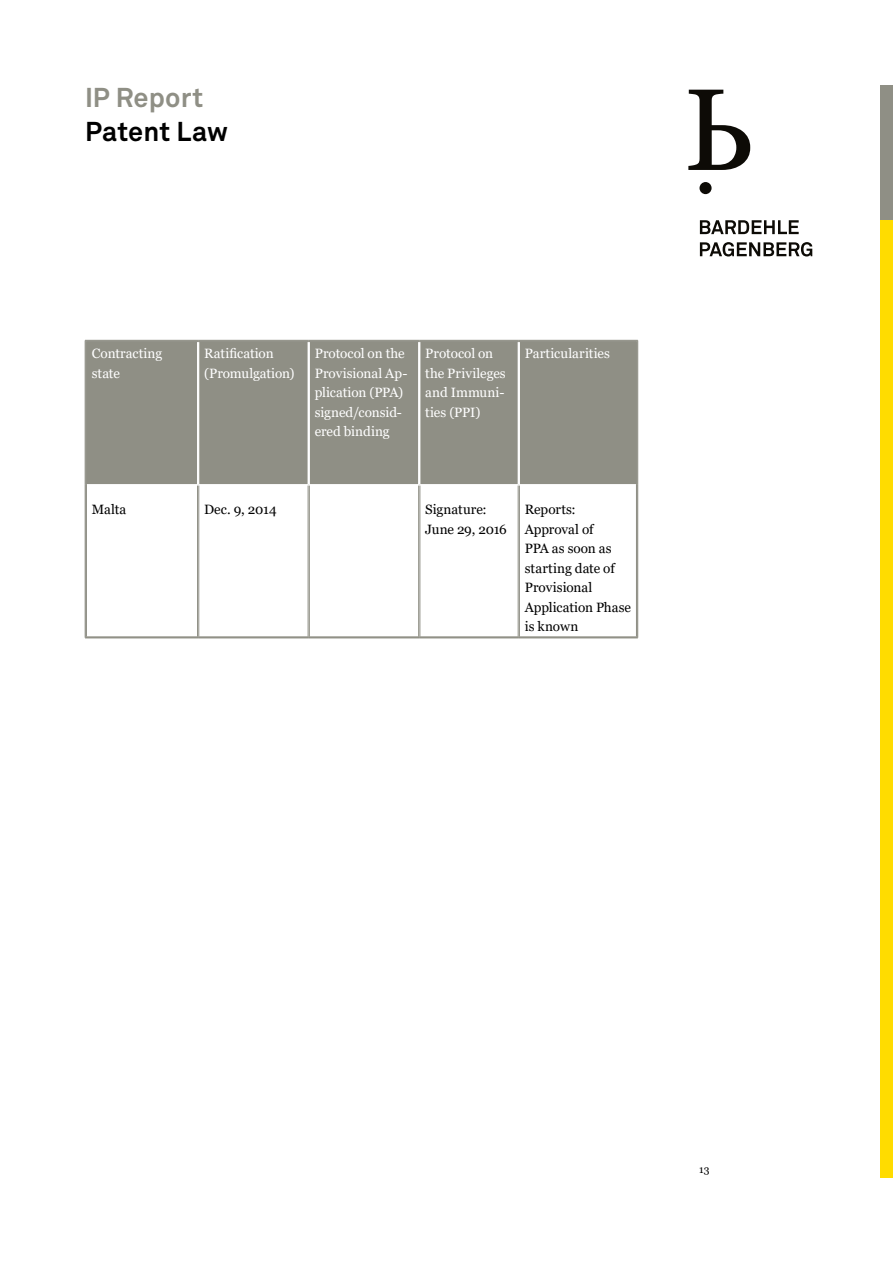
<style>
.page{position:relative;width:893px;height:1263px;background:#fff}
.page>*{position:absolute;margin:0;border:0;box-sizing:border-box;transform-origin:0 0}
.t1{font:700 27px "Akkurat Std";letter-spacing:.005em;color:#000}
.t2{font:700 27px "Akkurat Std";letter-spacing:.005em;color:#8f8f85}
.t3{font:13.5px/19.5px "Georgia";color:#fff}
.t4{font:13.5px/19.5px "Georgia";color:#000}
.t5{font:10.5px "Georgia";color:#000}
</style>
<div class="page">
<div style="left:881px;top:220px;width:12px;height:957px;background:#ffdc00"></div>
<div style="left:881px;top:85px;width:12px;height:135px;background:#8f8f85"></div>
<svg style="left:688px;top:90px;width:62px;height:80px"></svg>
<div style="left:699px;top:182px;width:13px;height:12px;background:#0d0b06;border-radius:50%"></div>
<svg style="left:700px;top:242px;width:112px;height:15px"></svg>
<svg style="left:700px;top:220px;width:99px;height:14px"></svg>
<div style="left:87px;top:342px;width:549px;height:142px;background:#8f8f85"></div>
<hr style="left:197px;top:342px;width:2px;height:142px;background:#fff">
<hr style="left:418px;top:342px;width:2px;height:142px;background:#fff">
<hr style="left:86px;top:637px;width:112px;height:1px;background:#8f8f85">
<hr style="left:85px;top:638px;width:113px;height:1px;background:#8f8f85">
<hr style="left:198px;top:637px;width:111px;height:1px;background:#8f8f85">
<hr style="left:198px;top:638px;width:111px;height:1px;background:#8f8f85">
<hr style="left:309px;top:637px;width:110px;height:1px;background:#8f8f85">
<hr style="left:309px;top:638px;width:110px;height:1px;background:#8f8f85">
<hr style="left:419px;top:637px;width:100px;height:1px;background:#8f8f85">
<hr style="left:419px;top:638px;width:100px;height:1px;background:#8f8f85">
<hr style="left:519px;top:637px;width:118px;height:1px;background:#8f8f85">
<hr style="left:519px;top:638px;width:119px;height:1px;background:#8f8f85">
<hr style="left:197px;top:486px;width:1px;height:151px;background:#8f8f85">
<hr style="left:199px;top:486px;width:1px;height:151px;background:#8f8f85">
<hr style="left:308px;top:486px;width:1px;height:151px;background:#8f8f85">
<hr style="left:309px;top:486px;width:1px;height:151px;background:#8f8f85">
<hr style="left:418px;top:486px;width:1px;height:151px;background:#8f8f85">
<hr style="left:420px;top:486px;width:1px;height:151px;background:#8f8f85">
<hr style="left:518px;top:486px;width:1px;height:151px;background:#8f8f85">
<hr style="left:519px;top:486px;width:1px;height:151px;background:#8f8f85">
<hr style="left:199px;top:342px;width:1px;height:142px;background:#fff">
<hr style="left:308px;top:342px;width:1px;height:142px;background:#fff">
<hr style="left:309px;top:342px;width:1px;height:142px;background:#fff">
<hr style="left:420px;top:342px;width:1px;height:142px;background:#fff">
<hr style="left:518px;top:342px;width:1px;height:142px;background:#fff">
<hr style="left:519px;top:342px;width:1px;height:142px;background:#fff">
<hr style="left:85px;top:485px;width:1px;height:153px;background:#8f8f85">
<hr style="left:86px;top:485px;width:1px;height:152px;background:#8f8f85">
<hr style="left:636px;top:485px;width:1px;height:152px;background:#8f8f85">
<hr style="left:637px;top:485px;width:1px;height:153px;background:#8f8f85">
<hr style="left:85px;top:340px;width:113px;height:1px;background:#8f8f85">
<hr style="left:86px;top:341px;width:112px;height:1px;background:#8f8f85">
<hr style="left:85px;top:340px;width:1px;height:145px;background:#8f8f85">
<hr style="left:86px;top:342px;width:1px;height:143px;background:#8f8f85">
<hr style="left:198px;top:340px;width:111px;height:1px;background:#8f8f85">
<hr style="left:198px;top:341px;width:111px;height:1px;background:#8f8f85">
<hr style="left:309px;top:340px;width:110px;height:1px;background:#8f8f85">
<hr style="left:309px;top:341px;width:110px;height:1px;background:#8f8f85">
<hr style="left:419px;top:340px;width:100px;height:1px;background:#8f8f85">
<hr style="left:419px;top:341px;width:100px;height:1px;background:#8f8f85">
<hr style="left:519px;top:340px;width:119px;height:1px;background:#8f8f85">
<hr style="left:519px;top:341px;width:118px;height:1px;background:#8f8f85">
<hr style="left:636px;top:342px;width:1px;height:143px;background:#8f8f85">
<hr style="left:637px;top:340px;width:1px;height:145px;background:#8f8f85">
<h1 class="t2" style="left:85px;top:80px;width:120px">IP Report</h1>
<h1 class="t1" style="left:85px;top:115px;width:144px">Patent Law</h1>
<p class="t3" style="left:92px;top:344px;width:72px">Contracting state</p>
<p class="t3" style="left:204px;top:344px;width:92px">Ratification (Promulgation)</p>
<p class="t3" style="left:315px;top:344px;width:94px">Protocol on the<br>Provisional Ap&shy;plication (PPA) signed/consid&shy;ered binding</p>
<p class="t3" style="left:425px;top:344px;width:82px">Protocol on the Privileges and Immuni&shy;ties (PPI)</p>
<p class="t3" style="left:525px;top:344px;width:87px">Particularities</p>
<p class="t4" style="left:92px;top:500px;width:36px">Malta</p>
<p class="t4" style="left:204px;top:500px;width:74px">Dec. 9, 2014</p>
<p class="t4" style="left:425px;top:500px;width:83px">Signature:<br>June 29, 2016</p>
<p class="t4" style="left:525px;top:500px;width:108px">Reports:<br>Approval of<br>PPA as soon as starting date of<br>Provisional<br>Application Phase is known</p>
<p class="t5" style="left:699px;top:1163px;width:12px">13</p>
</div>
